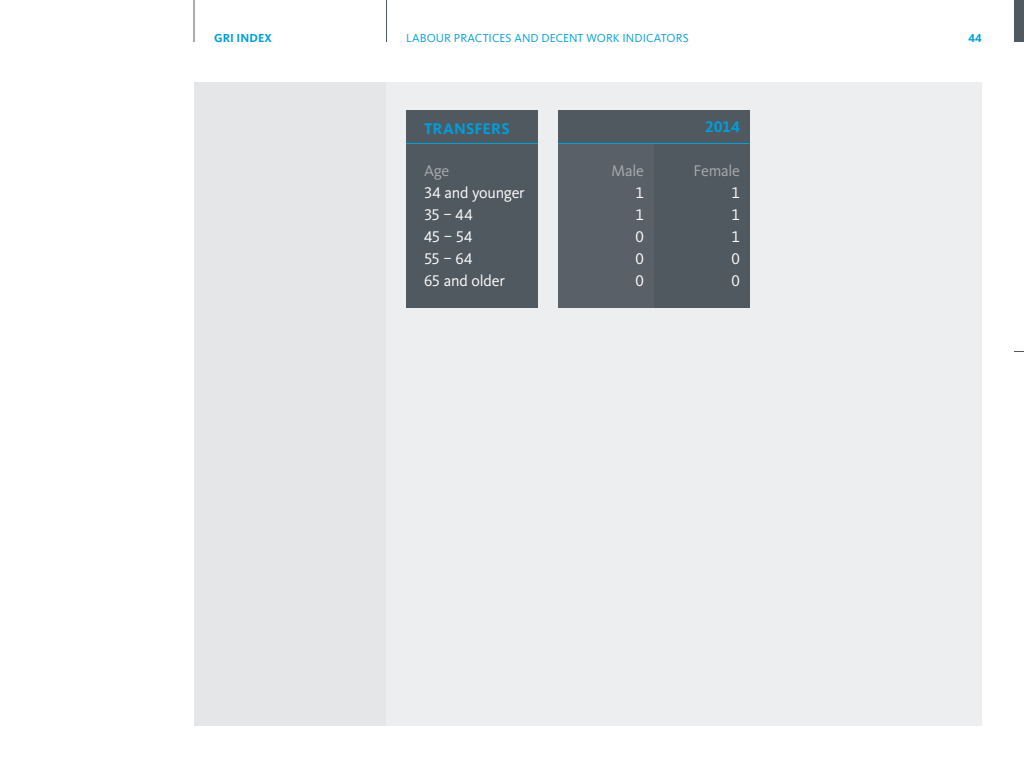
<style>
.page{position:relative;width:1024px;height:768px;background:#fff}
.page>*{position:absolute;margin:0;border:0;box-sizing:border-box;transform-origin:0 0}
.t1{font:16px "Kievit OT";letter-spacing:-.015em;color:#fff}
.t2{font:700 16px "Kievit OT";letter-spacing:.005em;color:#009fda}
.t3{font:16px "Kievit OT";letter-spacing:-.015em;color:#a8acaf}
.t4{font:12px "Kievit OT";letter-spacing:.005em;color:#009fda}
.t5{font:700 12px "Kievit OT";letter-spacing:.01em;color:#009fda}
</style>
<div class="page">
<div style="left:1014px;top:0;width:10px;height:42px;background:#505860"></div>
<hr style="left:194px;top:0;width:1px;height:42px;background:#505860">
<hr style="left:386px;top:0;width:1px;height:42px;background:#505860">
<div style="left:386px;top:82px;width:596px;height:644px;background:#edeeef"></div>
<div style="left:194px;top:82px;width:192px;height:644px;background:#e5e6e7"></div>
<div style="left:558px;top:110px;width:192px;height:198px;background:#505860"></div>
<div style="left:558px;top:144px;width:96px;height:164px;background:#596068"></div>
<div style="left:406px;top:110px;width:132px;height:198px;background:#505860"></div>
<hr style="left:406px;top:143px;width:344px;height:1px;background:#009fda">
<div style="left:538px;top:109px;width:20px;height:200px;background:#edeeef"></div>
<p class="t5" style="left:214px;top:31px;width:59px">GRI INDEX</p>
<p class="t5" style="left:968px;top:31px;width:15px">44</p>
<p class="t4" style="left:406px;top:31px;width:284px">LABOUR PRACTICES AND DECENT WORK INDICATORS</p>
<p class="t2" style="left:424px;top:119px;width:87px">TRANSFERS</p>
<p class="t2" style="left:705px;top:117px;width:36px">2014</p>
<p class="t3" style="left:424px;top:162px;width:27px">Age</p>
<p class="t3" style="left:612px;top:162px;width:34px">Male</p>
<p class="t3" style="left:694px;top:162px;width:48px">Female</p>
<p class="t1" style="left:424px;top:184px;width:102px">34 and younger</p>
<p class="t1" style="left:636px;top:184px;width:10px">1</p>
<p class="t1" style="left:732px;top:184px;width:10px">1</p>
<p class="t1" style="left:424px;top:206px;width:50px">35 – 44</p>
<p class="t1" style="left:636px;top:206px;width:10px">1</p>
<p class="t1" style="left:732px;top:206px;width:10px">1</p>
<p class="t1" style="left:424px;top:228px;width:50px">45 – 54</p>
<p class="t1" style="left:636px;top:228px;width:10px">0</p>
<p class="t1" style="left:732px;top:228px;width:10px">1</p>
<p class="t1" style="left:424px;top:250px;width:50px">55 – 64</p>
<p class="t1" style="left:636px;top:250px;width:10px">0</p>
<p class="t1" style="left:732px;top:250px;width:10px">0</p>
<p class="t1" style="left:424px;top:272px;width:82px">65 and older</p>
<p class="t1" style="left:636px;top:272px;width:10px">0</p>
<p class="t1" style="left:732px;top:272px;width:10px">0</p>
</div>
